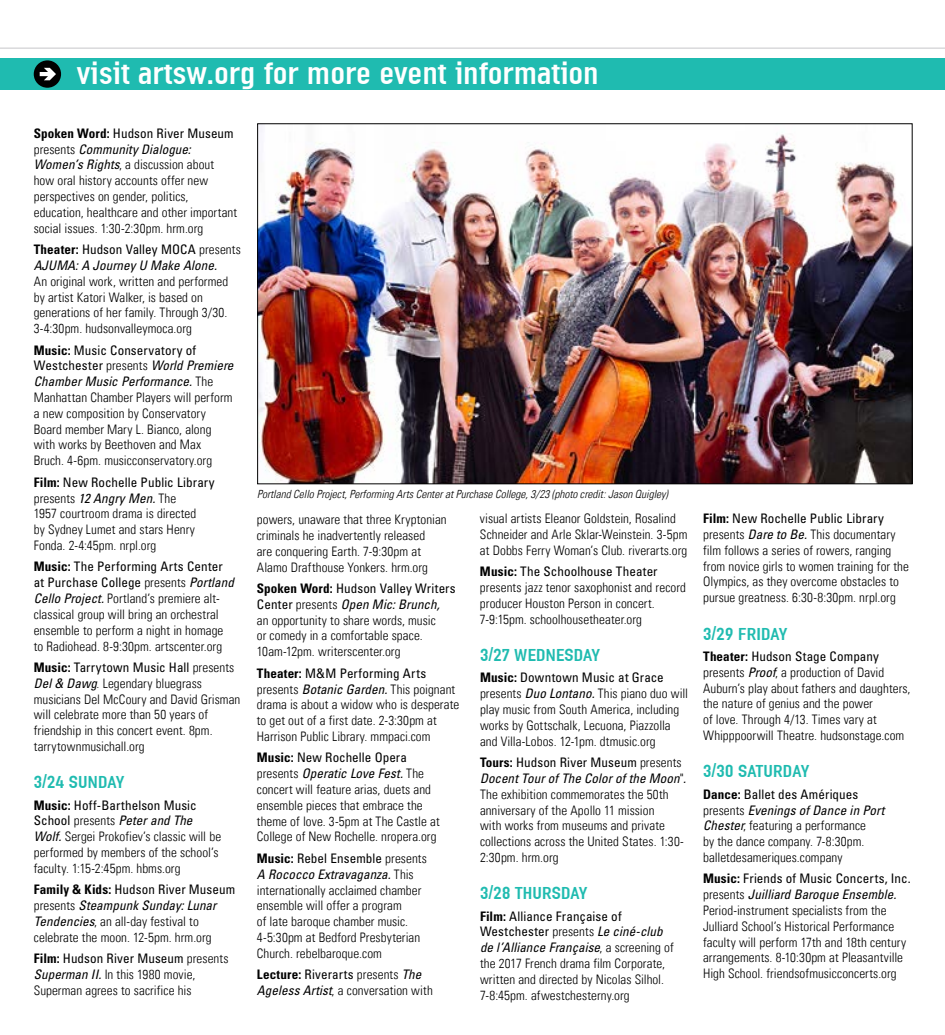
<style>
.page{position:relative;width:945px;height:1035px;background:#fff}
.page>*{position:absolute;margin:0;border:0;box-sizing:border-box;transform-origin:0 0}
.t1{font:30px "Ordinar Com";letter-spacing:.01em;color:#fff}
.t2{font:17.5px "Ordinar Com";color:#1fbbb0}
.t3{font:13.12px/15.9px "Univers Com 47 Light Cond";letter-spacing:.005em;color:#000}
.t4{font:italic condensed 13.12px/15.9px "Univers LT Pro";letter-spacing:.005em;color:#000}
.t5{font:condensed 13.12px/15.9px "Univers LT Pro";letter-spacing:.005em;color:#000}
.t6{font:11.25px "Univers Com 47 Light Cond Obl";color:#000}
.s1{font-weight:700;font-style:normal}
.s2{font-style:normal}
.s3{font-family:"Univers Com 47 Light Cond";font-style:normal;font-stretch:normal}
.s4{font-family:"Univers LT Pro";font-style:italic;font-stretch:condensed}
.s5{font-weight:700}
.s6{font-family:"Univers Com 47 Light Cond";font-stretch:normal}
.s7{font-style:italic}
</style>
<div class="page">
<hr style="left:0;top:48px;width:945px;height:1px;background:#a7a9ac">
<div style="left:0;top:58px;width:945px;height:32px;background:#1fbbb0"></div>
<img style="left:259px;top:126px;width:651px;height:356px">
<div style="left:34px;top:60px;width:27px;height:28px;background:#000;border-radius:50%"></div>
<svg style="left:40px;top:68px;width:16px;height:12px"></svg>
<h1 class="t1" style="left:77px;top:54px;width:523px">visit artsw.org for more event information</h1>
<p class="t4" style="left:34px;top:125px;width:201px"><span class="s1">Spoken Word:</span> <span class="s2">Hudson River Museum </span><span class="s3">presents</span> Community Dialogue:</p>
<p class="t3" style="left:34px;top:157px;width:205px"><span class="s4">Women’s Rights</span>, a discussion about how oral history accounts offer new perspectives on gender, politics, education, healthcare and other important social issues. 1:30-2:30pm. hrm.org</p>
<p class="t4" style="left:34px;top:241px;width:209px"><span class="s1">Theater:</span> <span class="s2">Hudson Valley MOCA</span> <span class="s3">presents<br></span>AJUMA: A Journey U Make Alone.</p>
<p class="t3" style="left:34px;top:273px;width:196px">An original work, written and performed by artist Katori Walker, is based on generations of her family. Through 3/30.<br>3-4:30pm. hudsonvalleymoca.org</p>
<p class="t4" style="left:34px;top:342px;width:201px"><span class="s1">Music:</span> <span class="s2">Music Conservatory of<br>Westchester</span> <span class="s3">presents</span> World Premiere<br>Chamber Music Performance. <span class="s3">The</span></p>
<p class="t3" style="left:34px;top:389px;width:200px">Manhattan Chamber Players will perform a new composition by Conservatory Board member Mary L. Bianco, along with works by Beethoven and Max Bruch. 4-6pm. musicconservatory.org</p>
<p class="t5" style="left:34px;top:474px;width:183px"><span class="s5">Film:</span> New Rochelle Public Library</p>
<p class="t3" style="left:34px;top:490px;width:164px">presents <span class="s4">12 Angry Men.</span> The<br>1957 courtroom drama is directed by Sydney Lumet and stars Henry<br>Fonda. 2-4:45pm. nrpl.org</p>
<p class="t5" style="left:34px;top:559px;width:202px"><span class="s5">Music:</span> The Performing Arts Center at Purchase College <span class="s6">presents</span> <span class="s7">Portland</span></p>
<p class="t3" style="left:34px;top:591px;width:191px"><span class="s4">Cello Project.</span> Portland’s premiere alt&shy;classical group will bring an orchestral ensemble to perform a night in homage to Radiohead. 8-9:30pm. artscenter.org</p>
<p class="t5" style="left:34px;top:659px;width:202px"><span class="s5">Music:</span> Tarrytown Music Hall <span class="s6">presents</span></p>
<p class="t3" style="left:34px;top:675px;width:208px"><span class="s4">Del &amp; Dawg</span>. Legendary bluegrass musicians Del McCoury and David Grisman will celebrate more than 50 years of friendship in this concert event. 8pm. tarrytownmusichall.org</p>
<h2 class="t2" style="left:34px;top:770px;width:92px">3/24 SUNDAY</h2>
<p class="t5" style="left:34px;top:797px;width:164px"><span class="s5">Music:</span> Hoff-Barthelson Music<br>School <span class="s6">presents</span> <span class="s7">Peter and The</span></p>
<p class="t3" style="left:34px;top:829px;width:189px"><span class="s4">Wolf.</span> Sergei Prokofiev’s classic will be performed by members of the school’s faculty. 1:15-2:45pm. hbms.org</p>
<p class="t4" style="left:34px;top:882px;width:203px"><span class="s1">Family &amp; Kids:</span> <span class="s2">Hudson River Museum </span><span class="s3">presents</span> Steampunk Sunday: Lunar</p>
<p class="t3" style="left:34px;top:913px;width:179px"><span class="s4">Tendencies</span>, an all-day festival to celebrate the moon. 12-5pm. hrm.org</p>
<p class="t5" style="left:34px;top:950px;width:196px"><span class="s5">Film:</span> Hudson River Museum <span class="s6">presents</span></p>
<p class="t3" style="left:34px;top:966px;width:163px"><span class="s4">Superman II.</span> In this 1980 movie,<br>Superman agrees to sacrifice his</p>
<p class="t6" style="left:257px;top:487px;width:413px">Portland Cello Project, Performing Arts Center at Purchase College, 3/23 (photo credit: Jason Quigley)</p>
<p class="t3" style="left:257px;top:512px;width:191px">powers, unaware that three Kryptonian criminals he inadvertently released<br>are conquering Earth. 7-9:30pm at Alamo Drafthouse Yonkers. hrm.org</p>
<p class="t5" style="left:257px;top:580px;width:200px"><span class="s5">Spoken Word:</span> Hudson Valley Writers<br>Center <span class="s6">presents</span> <span class="s7">Open Mic: Brunch,</span></p>
<p class="t3" style="left:257px;top:612px;width:180px">an opportunity to share words, music or comedy in a comfortable space.<br>10am-12pm. writerscenter.org</p>
<p class="t5" style="left:257px;top:665px;width:171px"><span class="s5">Theater:</span> M&amp;M Performing Arts</p>
<p class="t3" style="left:257px;top:681px;width:204px">presents <span class="s4">Botanic Garden.</span> This poignant drama is about a widow who is desperate to get out of a first date. 2-3:30pm at Harrison Public Library. mmpaci.com</p>
<p class="t4" style="left:257px;top:750px;width:169px"><span class="s1">Music:</span> <span class="s2">New Rochelle Opera </span><span class="s3">presents</span> Operatic Love Fest. <span class="s3">The</span></p>
<p class="t3" style="left:257px;top:781px;width:184px">concert will feature arias, duets and ensemble pieces that embrace the theme of love. 3-5pm at The Castle at College of New Rochelle. nropera.org</p>
<p class="t4" style="left:257px;top:850px;width:172px"><span class="s1">Music:</span> <span class="s2">Rebel Ensemble</span> <span class="s3">presents<br></span>A Rococco Extravaganza. <span class="s3">This</span></p>
<p class="t3" style="left:257px;top:882px;width:166px">internationally acclaimed chamber ensemble will offer a program<br>of late baroque chamber music.<br>4-5:30pm at Bedford Presbyterian<br>Church. rebelbaroque.com</p>
<p class="t5" style="left:257px;top:966px;width:166px"><span class="s5">Lecture:</span> Riverarts <span class="s6">presents</span> <span class="s7">The</span></p>
<p class="t3" style="left:257px;top:982px;width:177px"><span class="s4">Ageless Artist</span>, a conversation with</p>
<p class="t3" style="left:480px;top:511px;width:209px">visual artists Eleanor Goldstein, Rosalind<br>Schneider and Arle Sklar-Weinstein. 3-5pm at Dobbs Ferry Woman’s Club. riverarts.org</p>
<p class="t5" style="left:480px;top:564px;width:179px"><span class="s5">Music:</span> The Schoolhouse Theater</p>
<p class="t3" style="left:480px;top:580px;width:208px">presents jazz tenor saxophonist and record producer Houston Person in concert.<br>7-9:15pm. schoolhousetheater.org</p>
<h2 class="t2" style="left:480px;top:643px;width:122px">3/27 WEDNESDAY</h2>
<p class="t5" style="left:480px;top:670px;width:185px"><span class="s5">Music:</span> Downtown Music at Grace</p>
<p class="t3" style="left:480px;top:686px;width:209px">presents <span class="s4">Duo Lontano.</span> This piano duo will play music from South America, including works by Gottschalk, Lecuona, Piazzolla and Villa-Lobos. 12-1pm. dtmusic.org</p>
<p class="t4" style="left:480px;top:754px;width:208px"><span class="s1">Tours:</span> <span class="s2">Hudson River Museum</span> <span class="s3">presents<br></span>Docent Tour of The Color of the Moon".</p>
<p class="t3" style="left:480px;top:786px;width:205px">The exhibition commemorates the 50th anniversary of the Apollo 11 mission<br>with works from museums and private collections across the United States. 1:30- 2:30pm. hrm.org</p>
<h2 class="t2" style="left:480px;top:881px;width:109px">3/28 THURSDAY</h2>
<p class="t4" style="left:480px;top:908px;width:195px"><span class="s1">Film:</span> <span class="s2">Alliance Française of<br>Westchester</span> <span class="s3">presents</span> Le ciné-club de l’Alliance Française<span class="s3">, a screening of</span></p>
<p class="t3" style="left:480px;top:956px;width:187px;text-align:justify">the 2017 French drama film Corporate, written and directed by Nicolas Silhol.<br>7-8:45pm. afwestchesterny.org</p>
<p class="t5" style="left:703px;top:510px;width:183px"><span class="s5">Film:</span> New Rochelle Public Library</p>
<p class="t3" style="left:703px;top:526px;width:207px">presents <span class="s4">Dare to Be.</span> This documentary film follows a series of rowers, ranging from novice girls to women training for the Olympics, as they overcome obstacles to pursue greatness. 6:30-8:30pm. nrpl.org</p>
<h2 class="t2" style="left:703px;top:622px;width:86px">3/29 FRIDAY</h2>
<p class="t5" style="left:703px;top:648px;width:177px"><span class="s5">Theater:</span> Hudson Stage Company</p>
<p class="t3" style="left:703px;top:664px;width:209px">presents <span class="s4">Proof</span>, a production of David Auburn’s play about fathers and daughters, the nature of genius and the power<br>of love. Through 4/13. Times vary at Whipppoorwill Theatre. hudsonstage.com</p>
<h2 class="t2" style="left:703px;top:759px;width:108px">3/30 SATURDAY</h2>
<p class="t4" style="left:703px;top:786px;width:183px"><span class="s1">Dance:</span> <span class="s2">Ballet des Amériques </span><span class="s3">presents</span> Evenings of Dance in Port</p>
<p class="t3" style="left:703px;top:818px;width:164px"><span class="s4">Chester</span>, featuring a performance by the dance company. 7-8:30pm. balletdesameriques.company</p>
<p class="t5" style="left:703px;top:871px;width:209px"><span class="s5">Music:</span> Friends of Music Concerts, Inc. <span class="s6">presents</span> <span class="s7">Juilliard Baroque Ensemble.</span></p>
<p class="t3" style="left:703px;top:902px;width:204px">Period-instrument specialists from the Julliard School’s Historical Performance faculty will perform 17th and 18th century arrangements. 8-10:30pm at Pleasantville High School. friendsofmusicconcerts.org</p>
</div>
